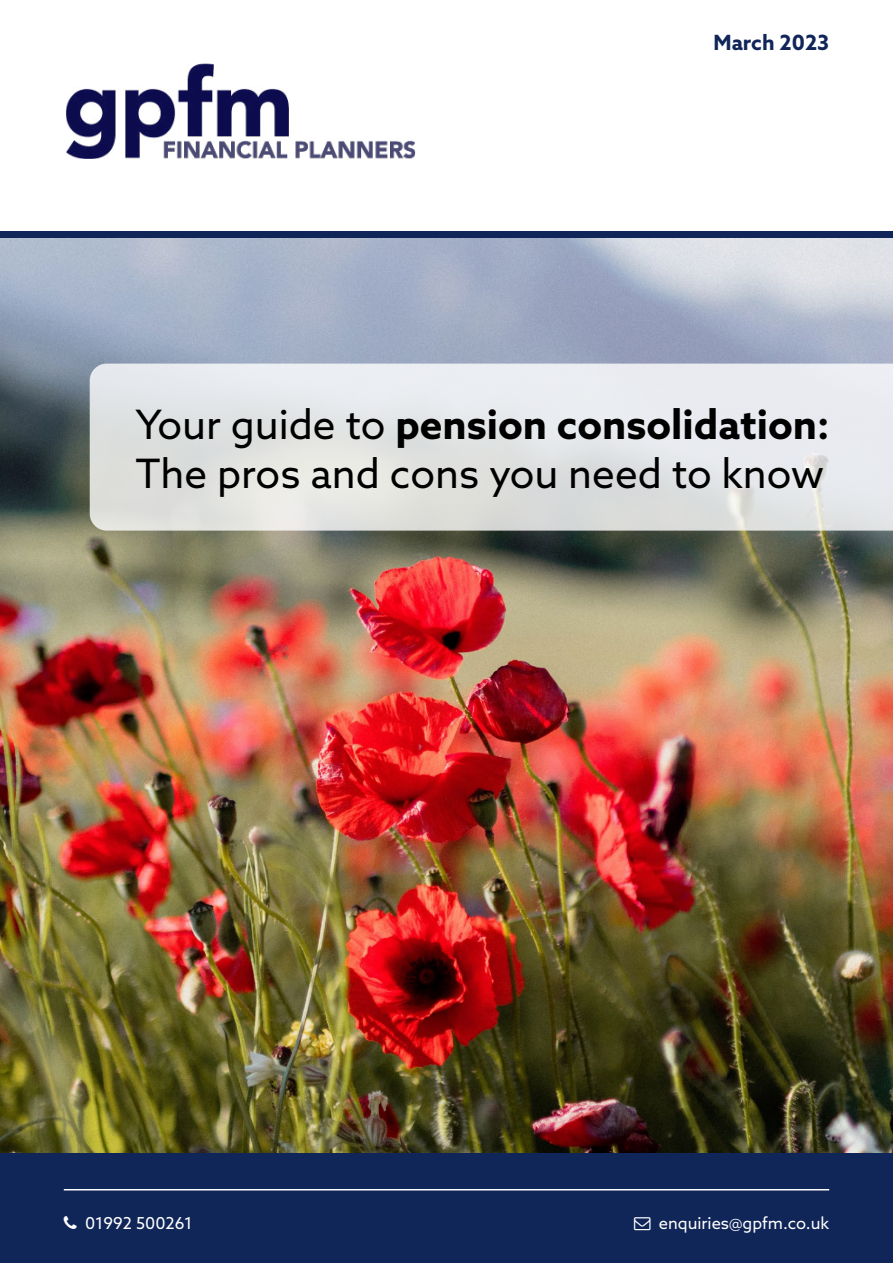
<style>
.page{position:relative;width:893px;height:1263px;background:#fff}
.page>*{position:absolute;margin:0;border:0;box-sizing:border-box;transform-origin:0 0}
.t1{font:40.5px/48.6px "Azo Sans";color:#000}
.t2{font:700 21px "Azo Sans";color:#102558}
.t3{font:16.5px "Azo Sans";color:#fff}
.s1{font-weight:700}
</style>
<div class="page">
<img style="left:0;top:238px;width:893px;height:915px">
<div style="left:0;top:1153px;width:893px;height:110px;background:#102558"></div>
<svg style="left:90px;top:364px;width:803px;height:167px;background:#e2e4e5"></svg>
<hr style="left:64px;top:1189px;width:765px;height:1px;background:#fff">
<div style="left:0;top:232px;width:893px;height:6px;background:#102558"></div>
<img style="left:66px;top:63px;width:350px;height:95px">
<p class="t2" style="left:713px;top:29px;width:117px">March 2023</p>
<p class="t1" style="left:135px;top:400px;width:696px">Your guide to <span class="s1">pension consolidation:<br></span>The pros and cons you need to know</p>
<p class="t3" style="left:85px;top:1212px;width:109px">01992 500261</p>
<p class="t3" style="left:659px;top:1212px;width:172px">enquiries@gpfm.co.uk</p>
</div>
